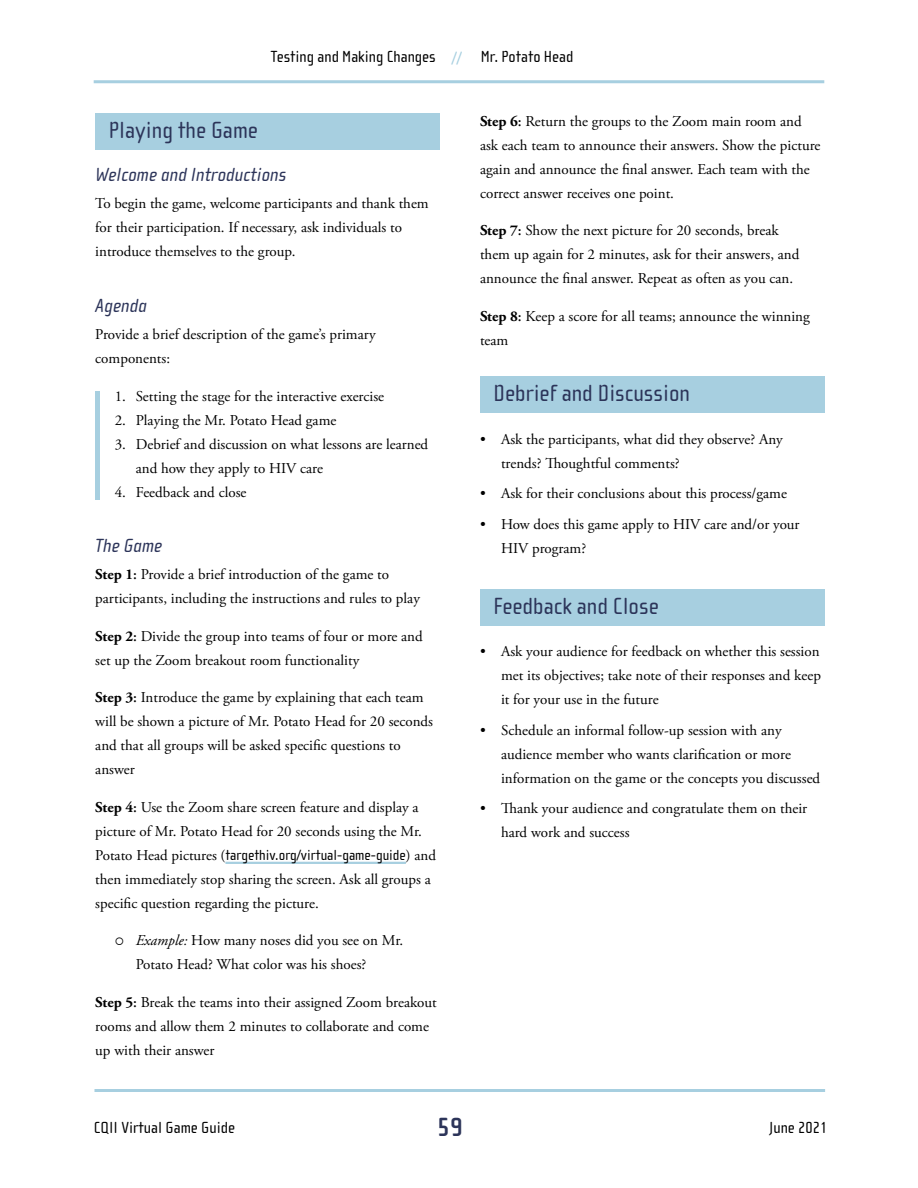
<style>
.page{position:relative;width:918px;height:1188px;background:#fff}
.page>*{position:absolute;margin:0;border:0;box-sizing:border-box;transform-origin:0 0}
.t1{font:700 27px "Cholla Sans OT";color:#2c3459}
.t2{font:24px "Cholla Sans OT";color:#2c3459}
.t3{font:italic 19.5px "Cholla Sans OT";color:#2c3459}
.t4{font:16.5px "Cholla Sans OT";color:#000}
.t5{font:15px/24px "Adobe Garamond Pro";color:#000}
.t6{font:15px "Cholla Sans OT";color:#000}
.s1{font-size:18px;color:#a7cfe0}
.s2{font-weight:700}
.s3{font-weight:600}
.s4{font-family:"Adobe Garamond Pro"}
.s5{font-style:italic}
</style>
<div class="page">
<hr style="left:94px;top:80px;width:730px;height:3px;background:#a7cfe0">
<hr style="left:94px;top:1089px;width:731px;height:3px;background:#a7cfe0">
<hr style="left:225px;top:862px;width:181px;height:2px;background:#a7cfe0">
<div style="left:95px;top:114px;width:345px;height:36px;background:#a7cfe0"></div>
<div style="left:480px;top:377px;width:344px;height:36px;background:#a7cfe0"></div>
<div style="left:480px;top:589px;width:344px;height:36px;background:#a7cfe0"></div>
<div style="left:95px;top:391px;width:5px;height:109px;background:#a7cfe0"></div>
<p class="t4" style="left:271px;top:48px;width:304px">Testing and Making Changes <span class="s1">//</span> Mr. Potato Head</p>
<h2 class="t2" style="left:109px;top:117px;width:151px">Playing the Game</h2>
<h3 class="t3" style="left:95px;top:164px;width:193px">Welcome and Introductions</h3>
<p class="t5" style="left:95px;top:192px;width:335px">To begin the game, welcome participants and thank them for their participation. If necessary, ask individuals to introduce themselves to the group.</p>
<h3 class="t3" style="left:95px;top:295px;width:53px">Agenda</h3>
<p class="t5" style="left:95px;top:323px;width:282px">Provide a brief description of the game’s primary components:</p>
<p class="t5" style="left:115px;top:384px;width:271px">1. Setting the stage for the interactive exercise</p>
<p class="t5" style="left:115px;top:408px;width:223px">2. Playing the Mr. Potato Head game</p>
<p class="t5" style="left:136px;top:432px;width:294px;text-indent:-21px">3. Debrief and discussion on what lessons are learned and how they apply to HIV care</p>
<p class="t5" style="left:115px;top:480px;width:133px">4. Feedback and close</p>
<h3 class="t3" style="left:95px;top:535px;width:69px">The Game</h3>
<p class="t5" style="left:95px;top:563px;width:326px"><span class="s2">Step 1</span><span class="s3">:</span> Provide a brief introduction of the game to participants, including the instructions and rules to play</p>
<p class="t5" style="left:95px;top:625px;width:329px"><span class="s2">Step 2</span><span class="s3">:</span> Divide the group into teams of four or more and set up the Zoom breakout room functionality</p>
<p class="t5" style="left:95px;top:686px;width:339px"><span class="s2">Step 3</span><span class="s3">:</span> Introduce the game by explaining that each team will be shown a picture of Mr. Potato Head for 20 seconds and that all groups will be asked specific questions to answer</p>
<p class="t5" style="left:95px;top:796px;width:328px"><span class="s2">Step 4</span><span class="s3">:</span> Use the Zoom share screen feature and display a picture of Mr. Potato Head for 20 seconds using the Mr.</p>
<p class="t6" style="left:95px;top:847px;width:342px"><span class="s4">Potato Head pictures (</span>targethiv.org/virtual-game-guide<span class="s4">) and</span></p>
<p class="t5" style="left:95px;top:868px;width:337px">then immediately stop sharing the screen. Ask all groups a specific question regarding the picture.</p>
<p class="t5" style="left:136px;top:929px;width:269px"><span class="s5">Example:</span> How many noses did you see on Mr.<br>Potato Head? What color was his shoes?</p>
<p class="t5" style="left:95px;top:991px;width:343px"><span class="s2">Step 5</span><span class="s3">:</span> Break the teams into their assigned Zoom breakout rooms and allow them 2 minutes to collaborate and come up with their answer</p>
<p class="t5" style="left:480px;top:109px;width:342px"><span class="s2">Step 6</span><span class="s3">:</span> Return the groups to the Zoom main room and ask each team to announce their answers. Show the picture again and announce the final answer. Each team with the correct answer receives one point.</p>
<p class="t5" style="left:480px;top:219px;width:321px"><span class="s2">Step 7</span><span class="s3">:</span> Show the next picture for 20 seconds, break them up again for 2 minutes, ask for their answers, and announce the final answer. Repeat as often as you can.</p>
<p class="t5" style="left:480px;top:304px;width:331px"><span class="s2">Step 8</span><span class="s3">:</span> Keep a score for all teams; announce the winning team</p>
<h2 class="t2" style="left:494px;top:381px;width:198px">Debrief and Discussion</h2>
<p class="t5" style="left:501px;top:427px;width:283px;text-indent:-21px">• Ask the participants, what did they observe? Any trends? Thoughtful comments?</p>
<p class="t5" style="left:480px;top:482px;width:308px">• Ask for their conclusions about this process/game</p>
<p class="t5" style="left:501px;top:513px;width:300px;text-indent:-21px">• How does this game apply to HIV care and/or your<br>HIV program?</p>
<h2 class="t2" style="left:494px;top:593px;width:167px">Feedback and Close</h2>
<p class="t5" style="left:501px;top:640px;width:321px;text-align:justify;text-indent:-21px">• Ask your audience for feedback on whether this session met its objectives; take note of their responses and keep it for your use in the future</p>
<p class="t5" style="left:501px;top:718px;width:321px;text-indent:-21px">• Schedule an informal follow-up session with any audience member who wants clarification or more information on the game or the concepts you discussed</p>
<p class="t5" style="left:501px;top:797px;width:308px;text-indent:-21px">• Thank your audience and congratulate them on their hard work and success</p>
<p class="t4" style="left:94px;top:1119px;width:143px">CQII Virtual Game Guide</p>
<h1 class="t1" style="left:437px;top:1113px;width:27px">59</h1>
<p class="t4" style="left:769px;top:1119px;width:60px">June 2021</p>
</div>
